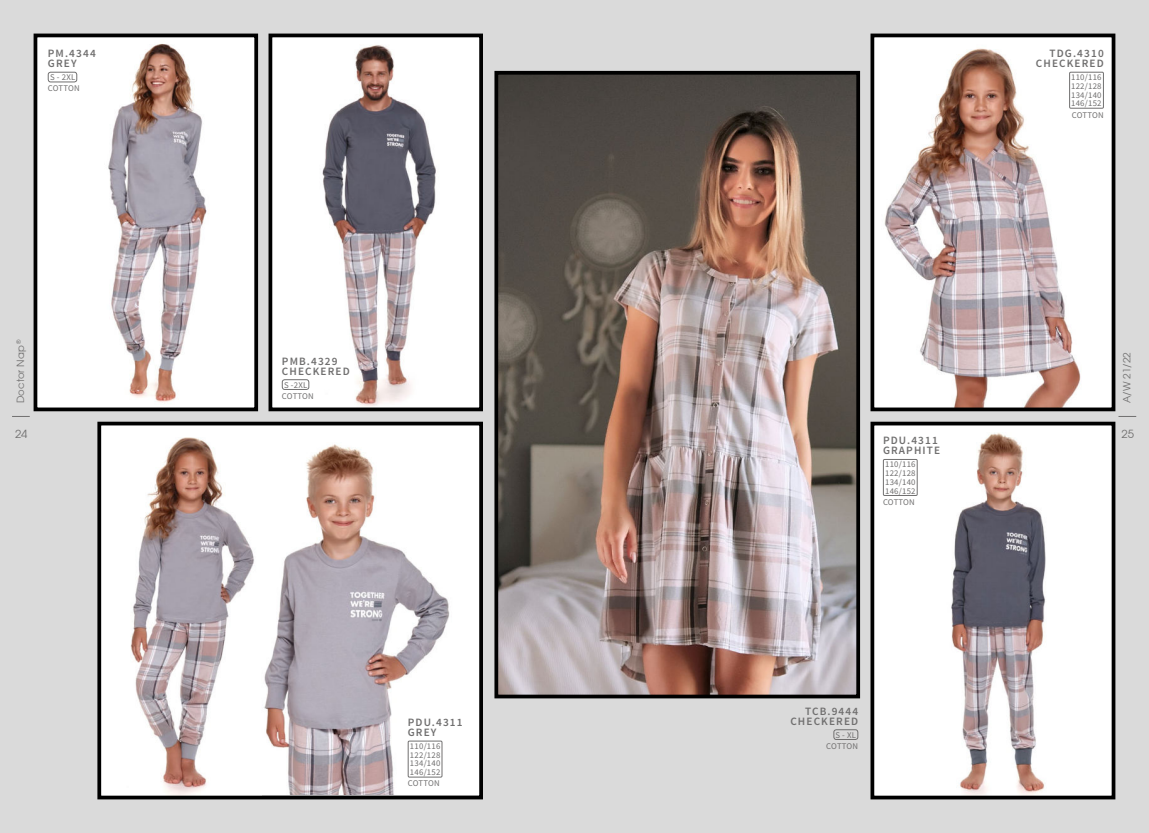
<style>
.page{position:relative;width:1149px;height:833px;background:#fff}
.page>*{position:absolute;margin:0;border:0;box-sizing:border-box;transform-origin:0 0}
.t1{font:600 11.25px/10px "Source Sans Pro";letter-spacing:.1em;color:#706f6f}
.t2{font:11.25px "ITC Avant Garde Gothic";color:#706f6f}
.t3{font:10px "ITC Avant Garde Gothic";color:#706f6f}
.t4{font:8.75px/8.8px "Source Sans Pro";letter-spacing:.025em;color:#706f6f;text-align:justify}
</style>
<div class="page">
<div style="left:0;top:0;width:573px;height:833px;background:#dadada"></div>
<div style="left:574px;top:0;width:574px;height:833px;background:#dadada"></div>
<img style="left:102px;top:427px;width:155px;height:367px">
<img style="left:875px;top:39px;width:234px;height:367px">
<div style="left:870px;top:34px;width:244px;height:377px;border:4px solid #000"></div>
<img style="left:257px;top:427px;width:221px;height:367px">
<img style="left:875px;top:427px;width:234px;height:367px">
<div style="left:870px;top:422px;width:244px;height:377px;border:4px solid #000"></div>
<div style="left:97px;top:422px;width:386px;height:377px;border:4px solid #000"></div>
<img style="left:39px;top:39px;width:214px;height:367px">
<div style="left:34px;top:34px;width:224px;height:377px;border:4px solid #000"></div>
<img style="left:273px;top:39px;width:205px;height:367px">
<div style="left:268px;top:34px;width:215px;height:377px;border:4px solid #000"></div>
<img style="left:499px;top:76px;width:355px;height:617px">
<div style="left:494px;top:71px;width:365px;height:627px;border:4px solid #000"></div>
<div style="left:408px;top:740px;width:34px;height:37px;border:1px solid #706f6f"></div>
<div style="left:882px;top:459px;width:35px;height:37px;border:1px solid #706f6f"></div>
<div style="left:1068px;top:72px;width:35px;height:36px;border:1px solid #706f6f"></div>
<div style="left:282px;top:379px;width:27px;height:11px;border:1px solid #706f6f;border-radius:2px"></div>
<div style="left:48px;top:72px;width:29px;height:10px;border:1px solid #706f6f;border-radius:2px"></div>
<div style="left:833px;top:729px;width:24px;height:11px;border:1px solid #706f6f;border-radius:2px"></div>
<svg style="left:12px;top:416px;width:18px;height:1px"></svg>
<svg style="left:1118px;top:416px;width:17px;height:1px"></svg>
<p class="t1" style="left:48px;top:48px;width:49px">PM.4344<br>GREY</p>
<p class="t4" style="left:48px;top:72px;width:33px;line-height:11.2px">S - 2XL<br>COTTON</p>
<p class="t3" style="left:17px;top:403px;width:65px;rotate:-90deg">Doctor Nap <sup>®</sup></p>
<p class="t1" style="left:282px;top:356px;width:69px">PMB.4329<br>CHECKERED</p>
<p class="t4" style="left:282px;top:379px;width:33px;line-height:11.2px">S -2XL<br>COTTON</p>
<p class="t1" style="left:1035px;top:48px;width:69px;text-align:right">TDG.4310<br>CHECKERED</p>
<p class="t4" style="left:1070px;top:73px;width:32px">110/116<br>122/128<br>134/140<br>146/152</p>
<p class="t4" style="left:1071px;top:111px;width:33px">COTTON</p>
<p class="t3" style="left:1122px;top:403px;width:52px;rotate:-90deg">A/W 21/22</p>
<p class="t2" style="left:15px;top:430px;width:14px">24</p>
<p class="t2" style="left:1121px;top:430px;width:14px">25</p>
<p class="t1" style="left:882px;top:435px;width:59px">PDU.4311<br>GRAPHITE</p>
<p class="t4" style="left:884px;top:460px;width:32px">110/116<br>122/128<br>134/140<br>146/152</p>
<p class="t4" style="left:882px;top:498px;width:33px">COTTON</p>
<p class="t1" style="left:407px;top:717px;width:56px">PDU.4311<br>GREY</p>
<p class="t4" style="left:410px;top:742px;width:32px">110/116<br>122/128<br>134/140<br>146/152</p>
<p class="t4" style="left:407px;top:779px;width:33px">COTTON</p>
<p class="t1" style="left:790px;top:706px;width:69px;text-align:right">TCB.9444<br>CHECKERED</p>
<p class="t4" style="left:826px;top:729px;width:33px;line-height:11.2px;text-align:right">S - XL<br>COTTON</p>
</div>
